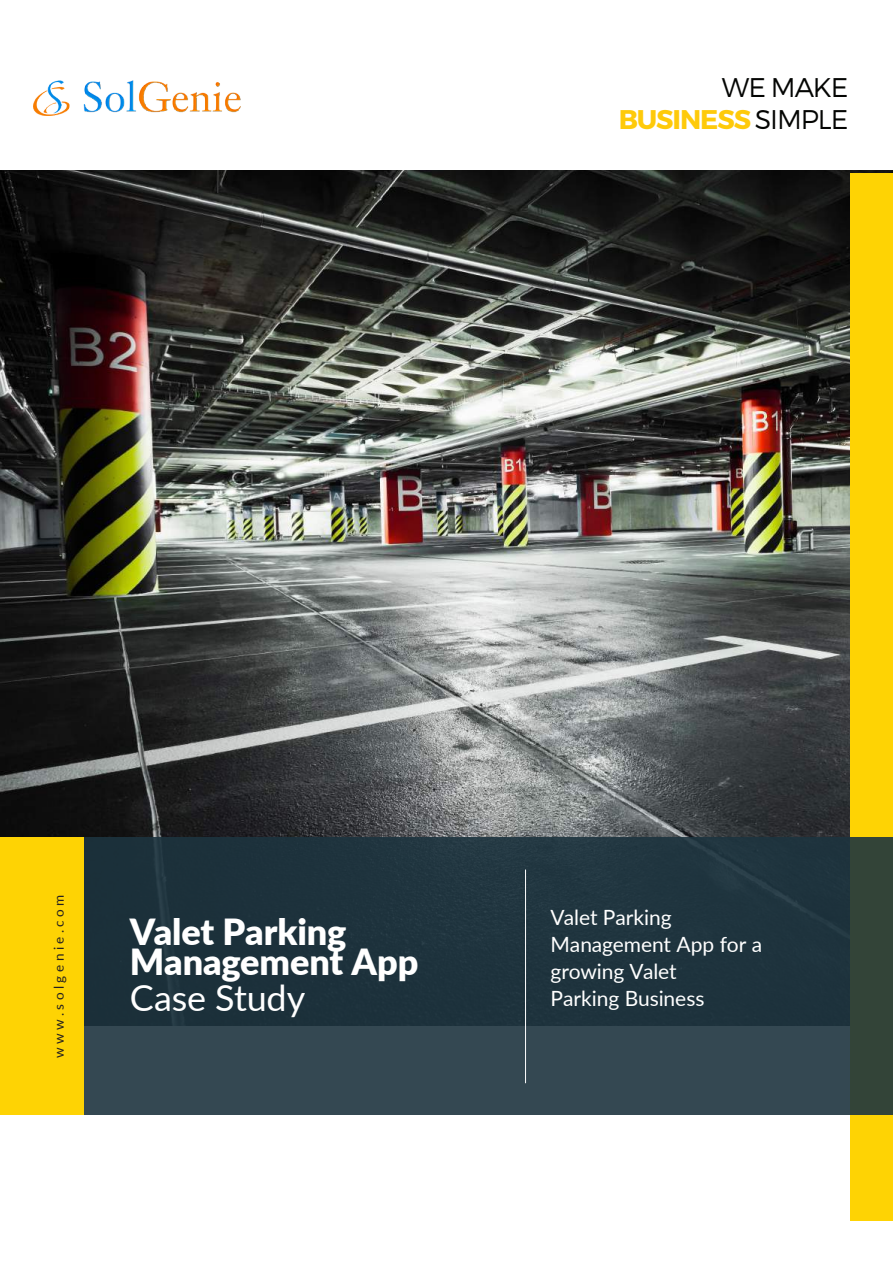
<style>
.page{position:relative;width:893px;height:1263px;background:#fff}
.page>*{position:absolute;margin:0;border:0;box-sizing:border-box;transform-origin:0 0}
.t1{font:900 36px/30px "Lato";letter-spacing:-.005em;color:#fff}
.t2{font:36px "Lato";letter-spacing:-.005em;color:#fff}
.t3{font:300 27px/32.4px "Montserrat";letter-spacing:-.04em;color:#040503;text-align:right}
.t4{font:21px/27px "Lato";letter-spacing:-.005em;color:#fff}
.t5{font:13.5px "Lato";color:#231f20}
.s1{font-weight:700;color:#feca0a}
</style>
<div class="page">
<img style="left:0;top:170px;width:893px;height:668px">
<div style="left:0;top:838px;width:84px;height:277px;background:#fed304"></div>
<div style="left:850px;top:173px;width:43px;height:1047px;background:#fed304"></div>
<svg style="left:84px;top:838px;width:809px;height:277px;background:#253a43"></svg>
<hr style="left:525px;top:869px;width:1px;height:214px;background:#fff">
<img style="left:34px;top:80px;width:206px;height:36px">
<p class="t3" style="left:619px;top:70px;width:231px">WE MAKE<br><span class="s1">BUSINESS</span> SIMPLE</p>
<p class="t5" style="left:49px;top:1058px;width:165px;rotate:-90deg">w w w . s o l g e n i e . c o m</p>
<h1 class="t1" style="left:130px;top:915px;width:290px">Valet Parking<br>Management App</h1>
<h1 class="t2" style="left:130px;top:972px;width:177px">Case Study</h1>
<p class="t4" style="left:551px;top:903px;width:213px">Valet Parking<br>Management App for a growing Valet<br>Parking Business</p>
</div>
